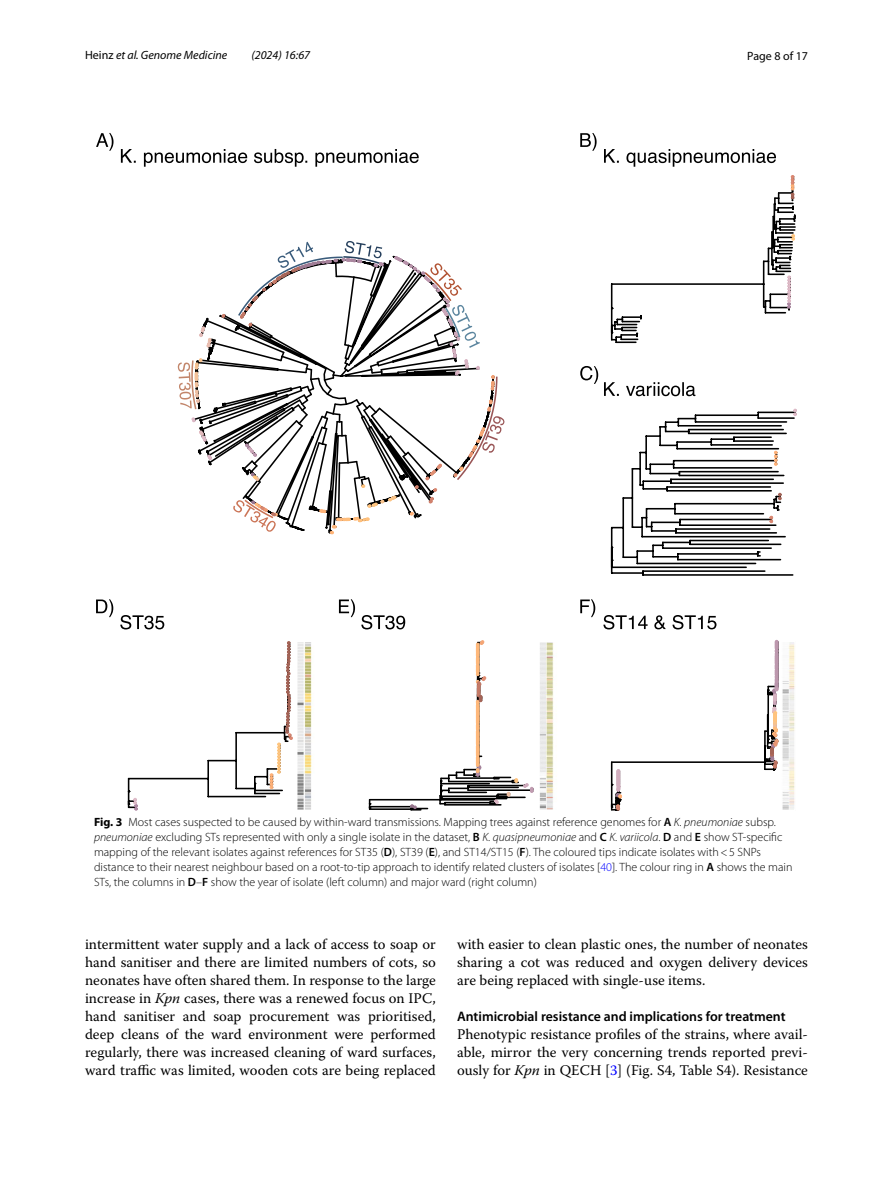
<style>
.page{position:relative;width:893px;height:1187px;background:#fff}
.page>*{position:absolute;margin:0;border:0;box-sizing:border-box;transform-origin:0 0}
.t1{font:14.7px/18px "Warnock Pro";color:#000;text-align:justify}
.t2{font:600 13.8px "Myriad Pro";color:#000}
.t3{font:300 12px/15px "Myriad Pro";color:#000}
.t4{font:italic 12px "Myriad Pro";color:#000}
.t5{font:12px "Myriad Pro";color:#000}
.s1{font-style:normal}
.s2{font-weight:700}
.s3{font-weight:600}
.s4{font-style:italic}
.s5{color:#00f}
</style>
<div class="page">
<img style="left:298px;top:643px;width:495px;height:165px">
<svg style="left:178px;top:241px;width:327px;height:293px"></svg>
<svg style="left:121px;top:149px;width:298px;height:18px"></svg>
<svg style="left:96px;top:133px;width:18px;height:18px"></svg>
<hr style="left:616px;top:341px;width:20px;height:2px;background:#000">
<hr style="left:612px;top:283px;width:152px;height:2px;background:#000">
<svg style="left:611px;top:284px;width:31px;height:58px"></svg>
<svg style="left:763px;top:175px;width:33px;height:138px"></svg>
<svg style="left:604px;top:149px;width:172px;height:18px"></svg>
<svg style="left:580px;top:133px;width:17px;height:18px"></svg>
<hr style="left:643px;top:574px;width:150px;height:1px;background:#000">
<hr style="left:643px;top:570px;width:122px;height:2px;background:#000">
<hr style="left:612px;top:566px;width:134px;height:2px;background:#000">
<hr style="left:667px;top:490px;width:104px;height:1px;background:#000">
<hr style="left:667px;top:486px;width:103px;height:1px;background:#000">
<hr style="left:671px;top:482px;width:112px;height:2px;background:#000">
<hr style="left:671px;top:478px;width:102px;height:2px;background:#000">
<hr style="left:758px;top:417px;width:36px;height:2px;background:#000">
<hr style="left:695px;top:421px;width:91px;height:1px;background:#000">
<hr style="left:678px;top:425px;width:103px;height:1px;background:#000">
<hr style="left:689px;top:432px;width:97px;height:2px;background:#000">
<hr style="left:689px;top:429px;width:94px;height:1px;background:#000">
<hr style="left:677px;top:448px;width:101px;height:1px;background:#000">
<hr style="left:734px;top:440px;width:39px;height:2px;background:#000">
<hr style="left:734px;top:436px;width:37px;height:2px;background:#000">
<hr style="left:711px;top:444px;width:61px;height:1px;background:#000">
<hr style="left:674px;top:467px;width:97px;height:1px;background:#000">
<hr style="left:679px;top:474px;width:105px;height:2px;background:#000">
<hr style="left:679px;top:471px;width:99px;height:1px;background:#000">
<hr style="left:676px;top:532px;width:100px;height:1px;background:#000">
<hr style="left:676px;top:528px;width:94px;height:2px;background:#000">
<hr style="left:680px;top:524px;width:96px;height:2px;background:#000">
<hr style="left:675px;top:513px;width:88px;height:1px;background:#000">
<hr style="left:642px;top:536px;width:143px;height:1px;background:#000">
<hr style="left:678px;top:559px;width:102px;height:1px;background:#000">
<hr style="left:690px;top:543px;width:91px;height:2px;background:#000">
<hr style="left:690px;top:539px;width:78px;height:2px;background:#000">
<hr style="left:663px;top:547px;width:108px;height:2px;background:#000">
<hr style="left:637px;top:562px;width:119px;height:2px;background:#000">
<hr style="left:695px;top:414px;width:63px;height:2px;background:#000">
<hr style="left:758px;top:411px;width:37px;height:2px;background:#000">
<hr style="left:677px;top:441px;width:34px;height:2px;background:#000">
<hr style="left:711px;top:438px;width:23px;height:2px;background:#000">
<hr style="left:674px;top:460px;width:102px;height:1px;background:#000">
<hr style="left:680px;top:518px;width:91px;height:2px;background:#000">
<hr style="left:675px;top:503px;width:99px;height:1px;background:#000">
<hr style="left:678px;top:553px;width:80px;height:1px;background:#000">
<svg style="left:757px;top:551px;width:3px;height:5px"></svg>
<svg style="left:611px;top:415px;width:85px;height:160px"></svg>
<svg style="left:793px;top:408px;width:4px;height:8px"></svg>
<svg style="left:774px;top:450px;width:4px;height:16px"></svg>
<svg style="left:769px;top:492px;width:13px;height:31px"></svg>
<svg style="left:604px;top:382px;width:91px;height:14px"></svg>
<svg style="left:580px;top:366px;width:18px;height:18px"></svg>
<hr style="left:208px;top:795px;width:57px;height:2px;background:#000">
<hr style="left:255px;top:792px;width:24px;height:2px;background:#000">
<hr style="left:129px;top:777px;width:79px;height:2px;background:#000">
<hr style="left:208px;top:759px;width:28px;height:2px;background:#000">
<svg style="left:207px;top:760px;width:2px;height:36px"></svg>
<hr style="left:235px;top:760px;width:2px;height:28px;background:#000">
<hr style="left:235px;top:732px;width:2px;height:28px;background:#000">
<svg style="left:128px;top:778px;width:10px;height:32px"></svg>
<svg style="left:236px;top:641px;width:57px;height:152px"></svg>
<svg style="left:120px;top:615px;width:44px;height:14px"></svg>
<svg style="left:96px;top:599px;width:17px;height:18px"></svg>
<hr style="left:445px;top:804px;width:56px;height:1px;background:#000">
<hr style="left:370px;top:808px;width:41px;height:1px;background:#000">
<hr style="left:370px;top:805px;width:42px;height:2px;background:#000">
<hr style="left:370px;top:798px;width:70px;height:2px;background:#000">
<svg style="left:369px;top:799px;width:2px;height:10px"></svg>
<svg style="left:410px;top:804px;width:17px;height:6px"></svg>
<svg style="left:439px;top:640px;width:95px;height:164px"></svg>
<svg style="left:361px;top:615px;width:44px;height:14px"></svg>
<svg style="left:339px;top:599px;width:16px;height:18px"></svg>
<div style="left:602px;top:640px;width:194px;height:171px;border:2px solid #fff"></div>
<hr style="left:612px;top:761px;width:153px;height:2px;background:#000">
<svg style="left:611px;top:762px;width:11px;height:48px"></svg>
<svg style="left:764px;top:639px;width:14px;height:131px"></svg>
<svg style="left:603px;top:615px;width:113px;height:14px"></svg>
<svg style="left:580px;top:599px;width:15px;height:18px"></svg>
<p class="t4" style="left:85px;top:48px;width:144px"><span class="s1">Heinz</span> et al. Genome Medicine</p>
<p class="t4" style="left:251px;top:48px;width:60px">(2024) 16:67</p>
<p class="t5" style="left:747px;top:48px;width:62px">Page 8 of 17</p>
<p class="t3" style="left:94px;top:815px;width:700px"><span class="s2">Fig. 3</span> Most cases suspected to be caused by within-ward transmissions. Mapping trees against reference genomes for <span class="s3">A</span> <span class="s4">K. pneumoniae</span> subsp. <span class="s4">pneumoniae</span> excluding STs represented with only a single isolate in the dataset, <span class="s3">B</span> <span class="s4">K. quasipneumoniae</span> and <span class="s3">C</span> <span class="s4">K. variicola</span>. <span class="s3">D</span> and <span class="s3">E</span> show ST-specific mapping of the relevant isolates against references for ST35 (<span class="s3">D</span>), ST39 (<span class="s3">E</span>), and ST14/ST15 (<span class="s3">F</span>). The coloured tips indicate isolates with&lt;5 SNPs distance to their nearest neighbour based on a root-to-tip approach to identify related clusters of isolates [<span class="s5">40</span>]. The colour ring in <span class="s3">A</span> shows the main STs, the columns in <span class="s3">D</span>–<span class="s3">F</span> show the year of isolate (left column) and major ward (right column)</p>
<p class="t1" style="left:85px;top:935px;width:352px">intermittent water supply and a lack of access to soap or hand sanitiser and there are limited numbers of cots, so neonates have often shared them. In response to the large increase in <span class="s4">Kpn</span> cases, there was a renewed focus on IPC, hand sanitiser and soap procurement was prioritised, deep cleans of the ward environment were performed regularly, there was increased cleaning of ward surfaces, ward traffic was limited, wooden cots are being replaced</p>
<p class="t1" style="left:457px;top:935px;width:352px">with easier to clean plastic ones, the number of neonates sharing a cot was reduced and oxygen delivery devices are being replaced with single-use items.</p>
<p class="t2" style="left:457px;top:1007px;width:330px">Antimicrobial resistance and implications for treatment</p>
<p class="t1" style="left:457px;top:1025px;width:352px">Phenotypic resistance profiles of the strains, where avail&shy;able, mirror the very concerning trends reported previ&shy;ously for <span class="s4">Kpn</span> in QECH [<span class="s5">3</span>] (Fig. S4, Table S4). Resistance</p>
</div>
